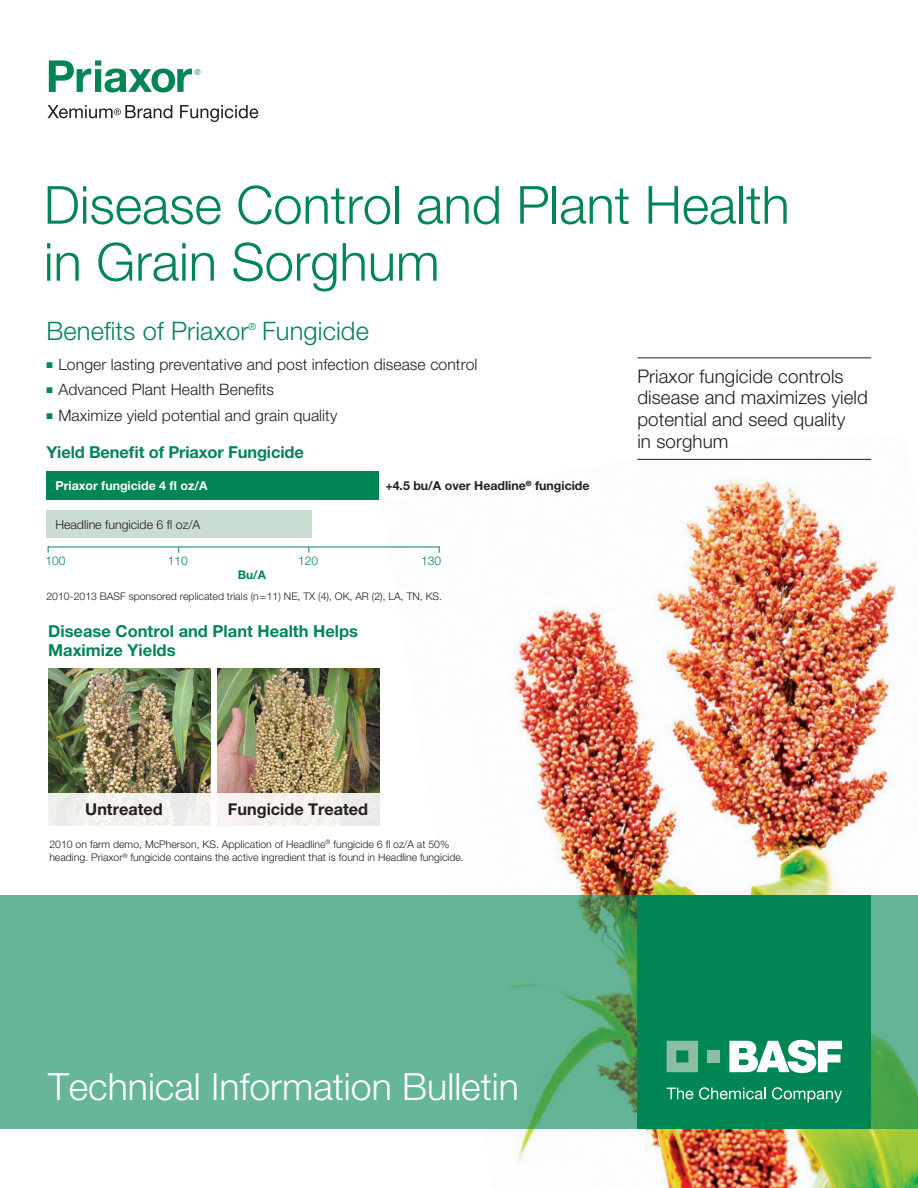
<style>
.page{position:relative;width:918px;height:1188px;background:#fff}
.page>*{position:absolute;margin:0;border:0;box-sizing:border-box;transform-origin:0 0}
.t1{font:300 52.5px/57px "Helvetica Neue";color:#008653}
.t2{font:300 37.5px "Helvetica Neue";color:#fff}
.t3{font:300 25.5px "Helvetica Neue";letter-spacing:.005em;color:#008653}
.t4{font:300 18.75px/21.8px "Helvetica Neue";letter-spacing:.005em;color:#231f20}
.t5{font:700 16.5px/19.5px "Helvetica Neue";color:#008653}
.t6{font:700 16.35px "Helvetica Neue";color:#231f20}
.t7{font:300 15.75px "Helvetica Neue";letter-spacing:.005em;color:#231f20}
.t8{font:700 12.3px "Helvetica Neue";color:#231f20}
.t9{font:300 12.3px "Helvetica Neue";color:#231f20}
.t10{font:700 12.3px "Helvetica Neue";color:#fff}
.t11{font:300 12px "Helvetica Neue";color:#008653}
.t12{font:700 12px "Helvetica Neue";color:#008653}
.t13{font:300 10.5px/13.5px "Helvetica Neue";color:#231f20}
.s1{color:#008653}
</style>
<div class="page">
<img style="left:381px;top:458px;width:537px;height:730px">
<hr style="left:637px;top:357px;width:234px;height:1px;background:#231f20">
<hr style="left:637px;top:459px;width:234px;height:1px;background:#231f20">
<svg style="left:0;top:895px;width:918px;height:233px;background:#63b391"></svg>
<div style="left:637px;top:895px;width:234px;height:233px;background:#008653"></div>
<svg style="left:667px;top:1088px;width:26px;height:11px"></svg>
<svg style="left:699px;top:1087px;width:67px;height:13px"></svg>
<svg style="left:772px;top:1087px;width:70px;height:16px"></svg>
<svg style="left:729px;top:1040px;width:113px;height:33px"></svg>
<svg style="left:667px;top:1041px;width:31px;height:31px"></svg>
<div style="left:708px;top:1050px;width:12px;height:13px;background:#8bbea3"></div>
<svg style="left:48px;top:105px;width:124px;height:13px"></svg>
<svg style="left:180px;top:105px;width:78px;height:17px"></svg>
<svg style="left:49px;top:60px;width:151px;height:33px"></svg>
<div style="left:46px;top:472px;width:333px;height:28px;background:#008653"></div>
<div style="left:46px;top:510px;width:266px;height:28px;background:#c9ddd0"></div>
<hr style="left:48px;top:547px;width:392px;height:1px;background:#008653">
<img style="left:48px;top:668px;width:162px;height:125px">
<img style="left:218px;top:668px;width:162px;height:125px">
<svg style="left:48px;top:793px;width:415px;height:37px;fill:#f7f4f1"></svg>
<p class="t1" style="left:44px;top:175px;width:747px">Disease Control and Plant Health in Grain Sorghum</p>
<p class="t3" style="left:46px;top:316px;width:324px">Benefits of Priaxor<sup>®</sup> Fungicide</p>
<p class="t7" style="left:46px;top:355px;width:433px"><span class="s1">■</span> Longer lasting preventative and post infection disease control</p>
<p class="t7" style="left:46px;top:380px;width:229px"><span class="s1">■</span> Advanced Plant Health Benefits</p>
<p class="t7" style="left:46px;top:406px;width:292px"><span class="s1">■</span> Maximize yield potential and grain quality</p>
<p class="t5" style="left:46px;top:442px;width:259px">Yield Benefit of Priaxor Fungicide</p>
<p class="t10" style="left:55px;top:478px;width:154px">Priaxor fungicide 4 fl oz/A</p>
<p class="t9" style="left:55px;top:517px;width:146px">Headline fungicide 6 fl oz/A</p>
<p class="t11" style="left:45px;top:554px;width:22px">100</p>
<p class="t11" style="left:168px;top:554px;width:22px">110</p>
<p class="t11" style="left:298px;top:554px;width:22px">120</p>
<p class="t11" style="left:421px;top:554px;width:22px">130</p>
<p class="t13" style="left:46px;top:589px;width:397px">2010-2013 BASF sponsored replicated trials (n=11) NE, TX (4), OK, AR (2), LA, TN, KS.</p>
<p class="t8" style="left:385px;top:478px;width:206px">+4.5 bu/A over Headline<sup>®</sup> fungicide</p>
<p class="t12" style="left:238px;top:568px;width:30px">Bu/A</p>
<p class="t5" style="left:48px;top:621px;width:311px">Disease Control and Plant Health Helps<br>Maximize Yields</p>
<p class="t4" style="left:637px;top:365px;width:232px">Priaxor fungicide controls disease and maximizes yield potential and seed quality<br>in sorghum</p>
<p class="t6" style="left:85px;top:800px;width:79px">Untreated</p>
<p class="t6" style="left:228px;top:800px;width:142px">Fungicide Treated</p>
<p class="t13" style="left:49px;top:837px;width:416px">2010 on farm demo, McPherson, KS. Application of Headline<sup>®</sup> fungicide 6 fl oz/A at 50% heading. Priaxor<sup>®</sup> fungicide contains the active ingredient that is found in Headline fungicide.</p>
<p class="t2" style="left:48px;top:1063px;width:472px">Technical Information Bulletin</p>
</div>
